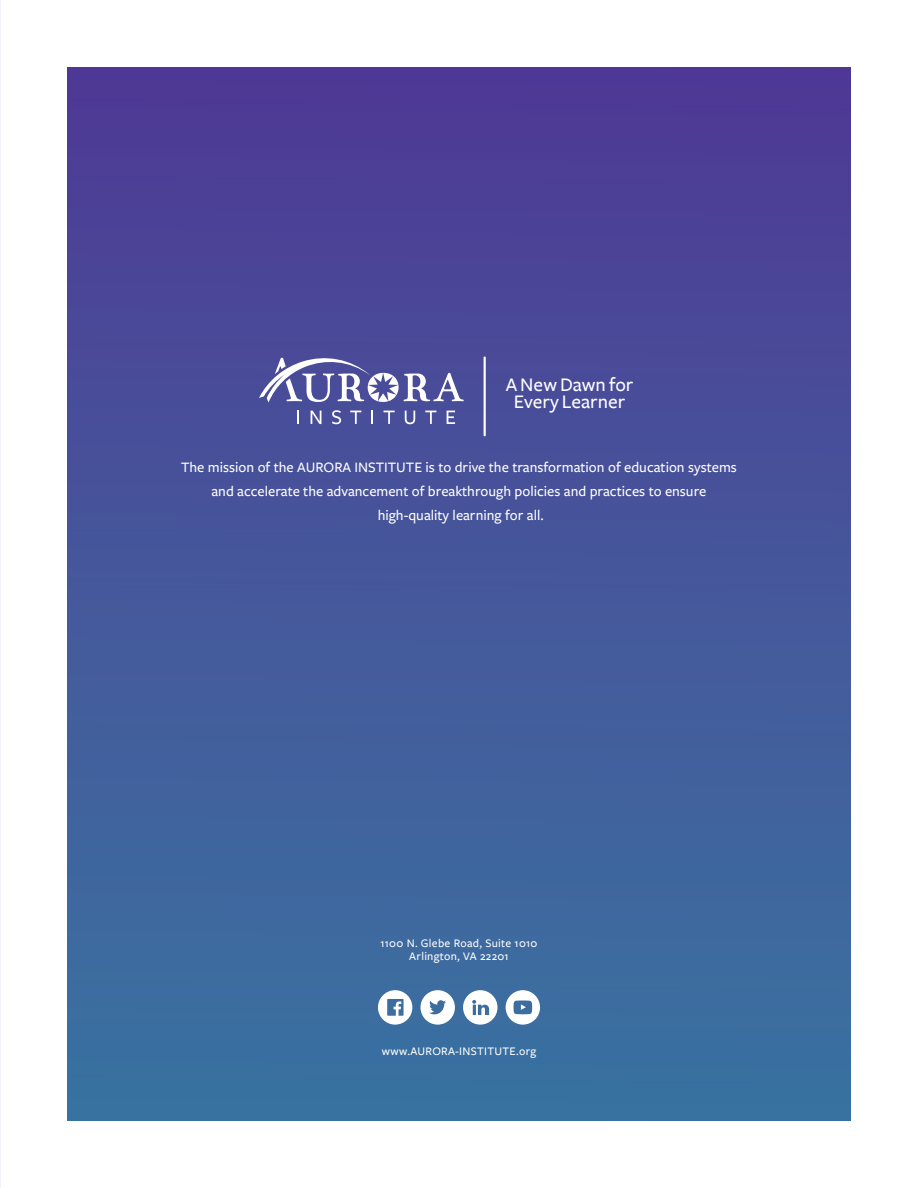
<style>
.page{position:relative;width:918px;height:1188px;background:#fff}
.page>*{position:absolute;margin:0;border:0;box-sizing:border-box;transform-origin:0 0}
.t1{font:500 19.95px/17.2px "Freight Sans";color:#fff;text-align:center}
.t2{font:500 15px/24px "Freight Sans Pro";color:#fff;text-align:center}
.t3{font:500 12px/13.5px "Freight Sans Pro";letter-spacing:.025em;color:#fff;text-align:center}
</style>
<div class="page">
<img style="left:68px;top:68px;width:782px;height:1052px">
<svg style="left:378px;top:990px;width:34px;height:35px"></svg>
<svg style="left:420px;top:990px;width:35px;height:35px"></svg>
<svg style="left:463px;top:990px;width:35px;height:35px"></svg>
<svg style="left:506px;top:990px;width:34px;height:35px"></svg>
<hr style="left:484px;top:357px;width:2px;height:79px;background:#fff">
<svg style="left:259px;top:355px;width:205px;height:48px"></svg>
<svg style="left:297px;top:411px;width:2px;height:13px"></svg>
<svg style="left:311px;top:411px;width:10px;height:13px"></svg>
<svg style="left:332px;top:410px;width:9px;height:14px"></svg>
<svg style="left:350px;top:411px;width:11px;height:13px"></svg>
<svg style="left:372px;top:411px;width:1px;height:13px"></svg>
<svg style="left:384px;top:411px;width:11px;height:13px"></svg>
<svg style="left:405px;top:411px;width:10px;height:13px"></svg>
<svg style="left:425px;top:411px;width:11px;height:13px"></svg>
<svg style="left:447px;top:411px;width:8px;height:13px"></svg>
<h1 class="t1" style="left:506px;top:378px;width:129px">A New Dawn for<br>Every Learner</h1>
<p class="t2" style="left:181px;top:457px;width:557px">The mission of the AURORA INSTITUTE is to drive the transformation of education systems and accelerate the advancement of breakthrough policies and practices to ensure high-quality learning for all.</p>
<p class="t3" style="left:380px;top:938px;width:159px">1100 N. Glebe Road, Suite 1010<br>Arlington, VA 22201</p>
<p class="t3" style="left:382px;top:1045px;width:156px">www.AURORA-INSTITUTE.org</p>
</div>
